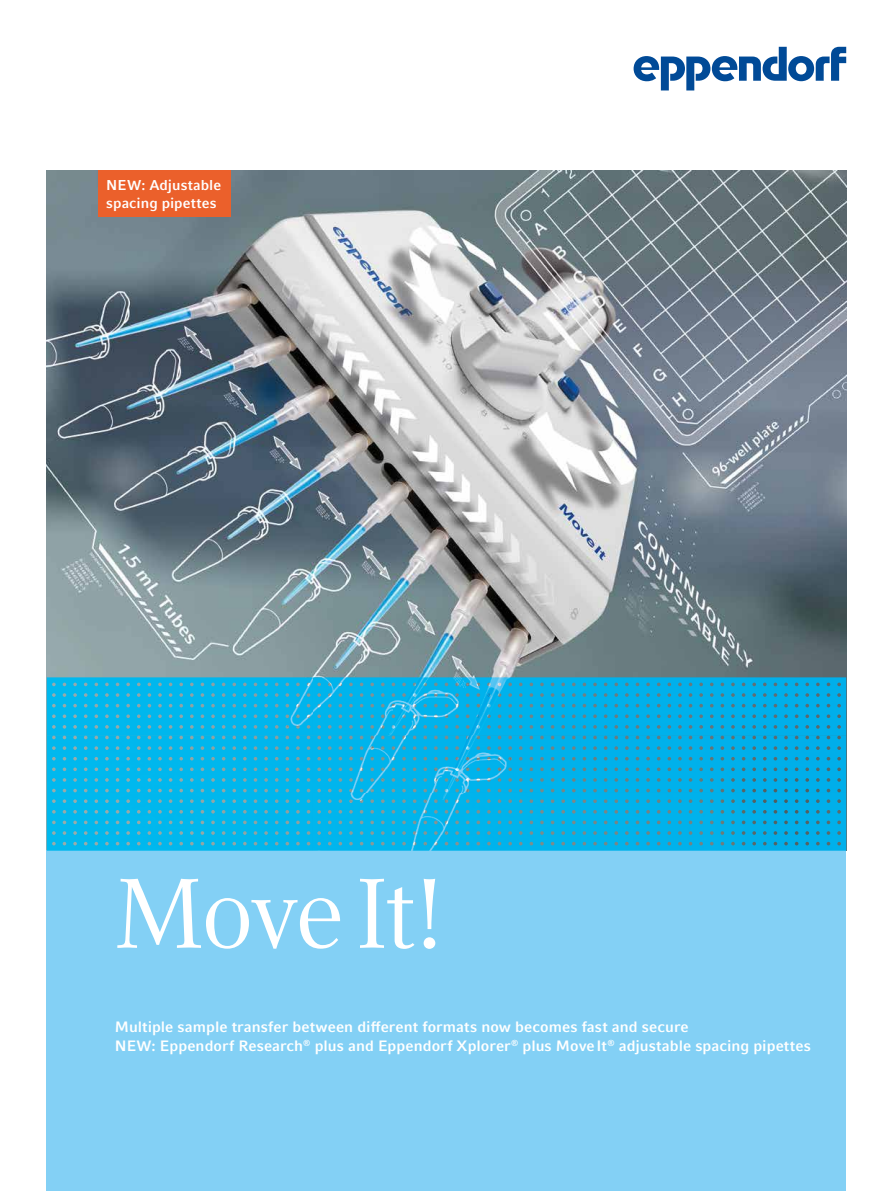
<style>
.page{position:relative;width:893px;height:1191px;background:#fff}
.page>*{position:absolute;margin:0;border:0;box-sizing:border-box;transform-origin:0 0}
.t1{font:97.5px "Compatil Textfor Eppendorf";letter-spacing:-.035em;color:#fff}
.t2{font:700 15px/18.8px "Compatil Factfor Eppendorf";letter-spacing:.005em;color:#fff}
.t3{font:700 14.25px/18.6px "Compatil Factfor Eppendorf";letter-spacing:.005em;color:#fff}
</style>
<div class="page">
<img style="left:47px;top:170px;width:799px;height:507px">
<div style="left:47px;top:850px;width:799px;height:341px;background:#83d0f5"></div>
<img style="left:47px;top:677px;width:799px;height:173px">
<svg style="left:634px;top:47px;width:212px;height:43px"></svg>
<div style="left:98px;top:170px;width:132px;height:47px;background:#eb602b"></div>
<p class="t3" style="left:106px;top:175px;width:116px">NEW: Adjustable spacing pipettes</p>
<h1 class="t1" style="left:115px;top:857px;width:332px">Move It!</h1>
<p class="t2" style="left:115px;top:1017px;width:697px">Multiple sample transfer between different formats now becomes fast and secure<br>NEW: Eppendorf Research<sup>®</sup> plus and Eppendorf Xplorer<sup>®</sup> plus Move It<sup>®</sup> adjustable spacing pipettes</p>
</div>
